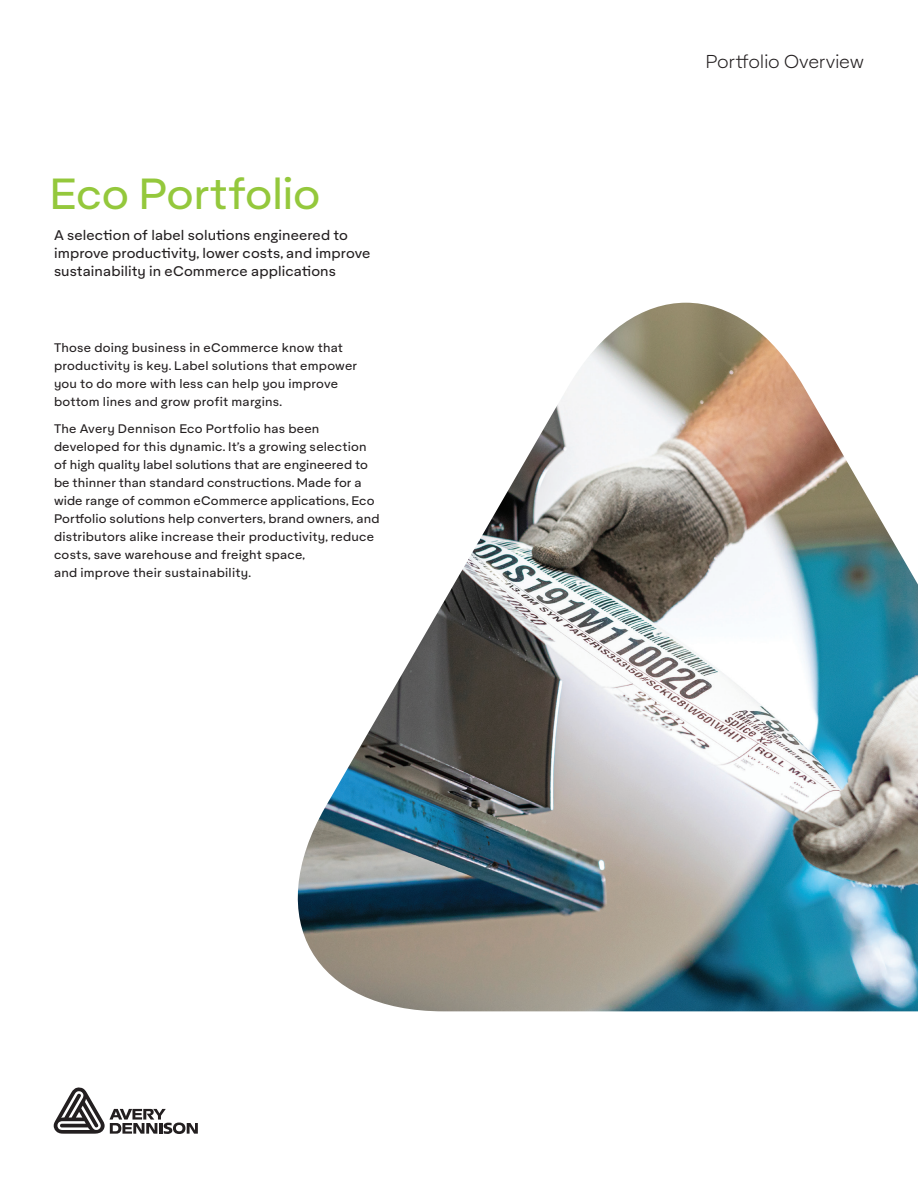
<style>
.page{position:relative;width:918px;height:1188px;background:#fff}
.page>*{position:absolute;margin:0;border:0;box-sizing:border-box;transform-origin:0 0}
.t1{font:42px "Aktifo A";letter-spacing:-.01em;color:#94c83c}
.t2{font:300 18px "Aktifo A";letter-spacing:-.015em;color:#231f20}
.t3{font:13.5px/18px "Aktifo A";letter-spacing:.01em;color:#231f20}
.t4{font:12px/18px "Aktifo A";letter-spacing:.015em;color:#231f20}
</style>
<div class="page">
<svg style="left:54px;top:1087px;width:144px;height:47px"></svg>
<img style="left:297px;top:303px;width:621px;height:708px">
<h1 class="t1" style="left:50px;top:168px;width:272px">Eco Portfolio</h1>
<p class="t3" style="left:54px;top:226px;width:318px">A selection of label solutions engineered to improve productivity, lower costs, and improve sustainability in eCommerce applications</p>
<p class="t4" style="left:54px;top:339px;width:305px">Those doing business in eCommerce know that productivity is key. Label solutions that empower you to do more with less can help you improve bottom lines and grow profit margins.</p>
<p class="t4" style="left:54px;top:419px;width:327px">The Avery Dennison Eco Portfolio has been developed for this dynamic. It’s a growing selection of high quality label solutions that are engineered to be thinner than standard constructions. Made for a wide range of common eCommerce applications, Eco Portfolio solutions help converters, brand owners, and distributors alike increase their productivity, reduce costs, save warehouse and freight space,<br>and improve their sustainability.</p>
<h2 class="t2" style="left:706px;top:50px;width:160px">Portfolio Overview</h2>
</div>
